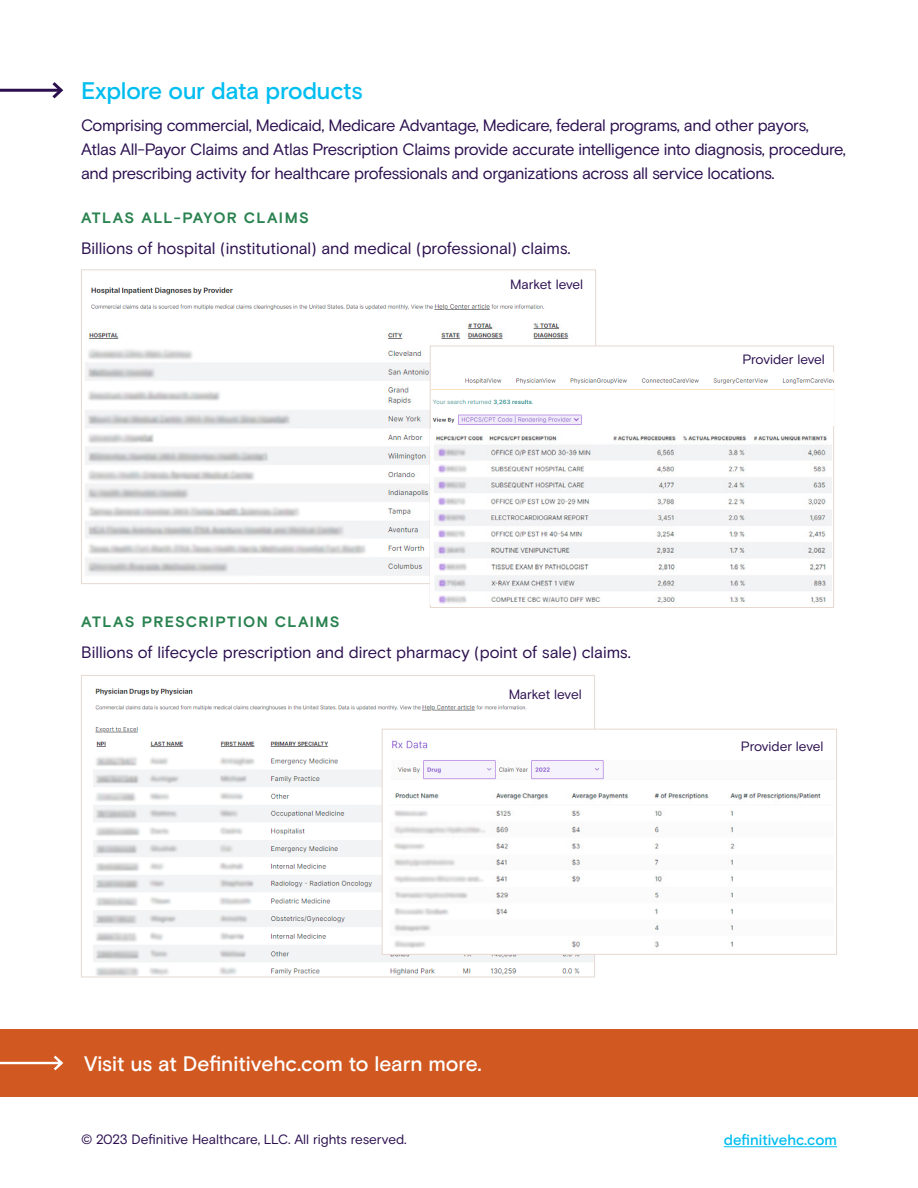
<style>
.page{position:relative;width:918px;height:1188px;background:#fff}
.page>*{position:absolute;margin:0;border:0;box-sizing:border-box;transform-origin:0 0}
.Subhead_16_20{font:500 24px "Basis Grotesque";letter-spacing:-.015em;color:#00bdf0}
.Subhead_16_20-2{font:500 24px "Basis Grotesque";letter-spacing:-.005em;color:#fff}
.t1{font:500 21px "Basis Grotesque";color:#fff}
.body_bold__0625_wrap{font:16.5px/24px "Basis Grotesque";letter-spacing:-.02em;color:#2b0f4f}
.Alternate_Subhead{font:700 15px "Basis Grotesque";letter-spacing:.085em;color:#29824f}
.t2{font:500 15px "Basis Grotesque";color:#00bdf0}
.body_bold__0625_wrap-2{font:13.5px "Basis Grotesque";letter-spacing:-.01em;color:#2b0f4f}
</style>
<div class="page">
<hr style="left:724px;top:1146px;width:113px;height:1px;background:#00bdf0">
<img style="left:95px;top:688px;width:498px;height:45px">
<img style="left:93px;top:738px;width:500px;height:237px">
<div style="left:0;top:1029px;width:918px;height:68px;background:#d15921"></div>
<svg style="left:0;top:1055px;width:63px;height:16px"></svg>
<img style="left:91px;top:287px;width:454px;height:23px">
<img style="left:85px;top:323px;width:498px;height:253px">
<div style="left:382px;top:729px;width:455px;height:226px;background:#fff;border:1px solid #e6d8cf"></div>
<img style="left:391px;top:736px;width:445px;height:50px">
<img style="left:391px;top:783px;width:443px;height:165px">
<div style="left:430px;top:346px;width:404px;height:262px;background:#fff;border:1px solid #e6d8cf"></div>
<img style="left:431px;top:372px;width:402px;height:53px">
<img style="left:431px;top:430px;width:401px;height:175px">
<hr style="left:0;top:89px;width:61px;height:3px;background:#2b0f4f">
<svg style="left:49px;top:82px;width:15px;height:17px"></svg>
<p class="Subhead_16_20" style="left:81px;top:77px;width:283px">Explore our data products</p>
<p class="body_bold__0625_wrap" style="left:81px;top:113px;width:767px">Comprising commercial, Medicaid, Medicare Advantage, Medicare, federal programs, and other payors,<br>Atlas All-Payor Claims and Atlas Prescription Claims provide accurate intelligence into diagnosis, procedure, and prescribing activity for healthcare professionals and organizations across all service locations.</p>
<p class="Alternate_Subhead" style="left:81px;top:209px;width:229px">ATLAS ALL-PAYOR CLAIMS</p>
<p class="body_bold__0625_wrap" style="left:81px;top:236px;width:491px">Billions of hospital (institutional) and medical (professional) claims.</p>
<p class="body_bold__0625_wrap-2" style="left:510px;top:276px;width:75px">Market level</p>
<p class="Alternate_Subhead" style="left:81px;top:613px;width:260px">ATLAS PRESCRIPTION CLAIMS</p>
<p class="body_bold__0625_wrap" style="left:81px;top:640px;width:551px">Billions of lifecycle prescription and direct pharmacy (point of sale) claims.</p>
<p class="body_bold__0625_wrap-2" style="left:509px;top:686px;width:75px">Market level</p>
<p class="body_bold__0625_wrap-2" style="left:742px;top:351px;width:84px">Provider level</p>
<p class="body_bold__0625_wrap-2" style="left:741px;top:738px;width:84px">Provider level</p>
<p class="Subhead_16_20-2" style="left:184px;top:1045px;width:153px">to learn more.</p>
<p class="t1" style="left:84px;top:1052px;width:399px">Visit us at Definitivehc.com to learn more.</p>
<p class="body_bold__0625_wrap-2" style="left:81px;top:1132px;width:327px">© 2023 Definitive Healthcare, LLC. All rights reserved.</p>
<p class="t2" style="left:724px;top:1131px;width:115px">definitivehc.com</p>
</div>
